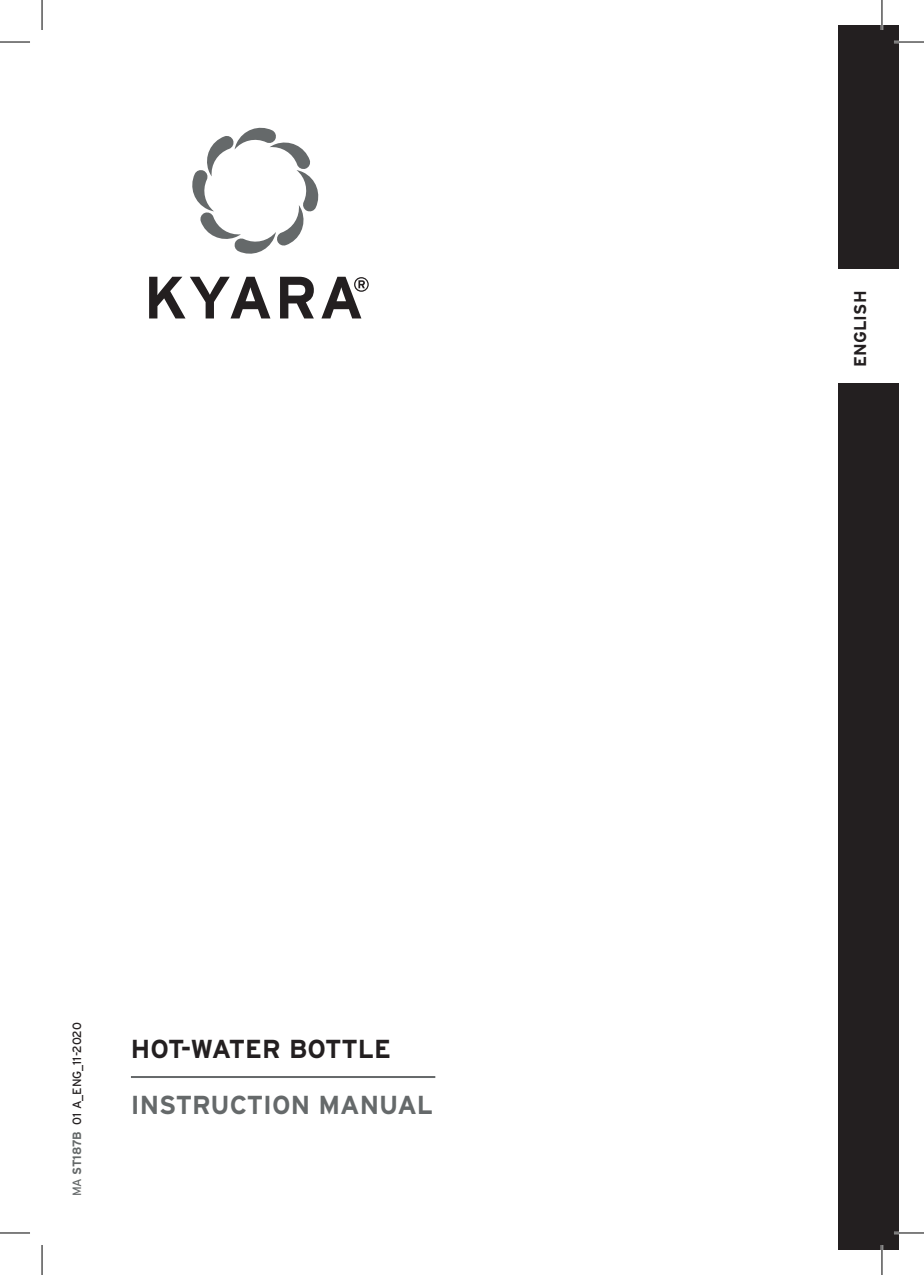
<style>
.page{position:relative;width:924px;height:1275px;background:#fff}
.page>*{position:absolute;margin:0;border:0;box-sizing:border-box;transform-origin:0 0}
.t1{font:700 26px "Interstate";color:#65696a}
.t2{font:700 26px "Interstate";color:#231f20}
.t3{font:700 17px "Interstate";letter-spacing:.005em;color:#231f20}
.t4{font:12px "Interstate";color:#231f20}
.s1{color:#65696a}
.s2{font-weight:700;color:#65696a}
</style>
<div class="page">
<hr style="left:131px;top:1076px;width:304px;height:2px;background:#65696a">
<svg style="left:192px;top:127px;width:127px;height:127px"></svg>
<svg style="left:149px;top:277px;width:121px;height:41px"></svg>
<svg style="left:280px;top:277px;width:34px;height:41px"></svg>
<svg style="left:321px;top:277px;width:47px;height:41px"></svg>
<div style="left:838px;top:25px;width:60px;height:1225px;background:#231f20"></div>
<div style="left:833px;top:269px;width:65px;height:113px;background:#fff"></div>
<hr style="left:893px;top:41px;width:30px;height:2px;background:#fff">
<hr style="left:893px;top:1231px;width:30px;height:3px;background:#fff">
<hr style="left:880px;top:0;width:2px;height:30px;background:#fff">
<hr style="left:880px;top:1245px;width:2px;height:30px;background:#fff">
<hr style="left:0;top:42px;width:30px;height:1px;background:#000">
<hr style="left:893px;top:42px;width:30px;height:1px;background:#000">
<hr style="left:0;top:1232px;width:30px;height:1px;background:#000">
<hr style="left:893px;top:1232px;width:30px;height:1px;background:#000">
<hr style="left:42px;top:0;width:1px;height:30px;background:#000">
<hr style="left:42px;top:1245px;width:1px;height:30px;background:#000">
<hr style="left:881px;top:0;width:1px;height:30px;background:#000">
<hr style="left:881px;top:1245px;width:1px;height:30px;background:#000">
<p class="t4" style="left:70px;top:1196px;width:176px;rotate:-90deg"><span class="s1">MA</span> <span class="s2">ST187B</span> 01 A_ENG_11-2020</p>
<h1 class="t2" style="left:131px;top:1034px;width:261px">HOT-WATER BOTTLE</h1>
<h1 class="t1" style="left:131px;top:1090px;width:303px">INSTRUCTION MANUAL</h1>
<h2 class="t3" style="left:850px;top:367px;width:78px;rotate:-90deg">ENGLISH</h2>
</div>
